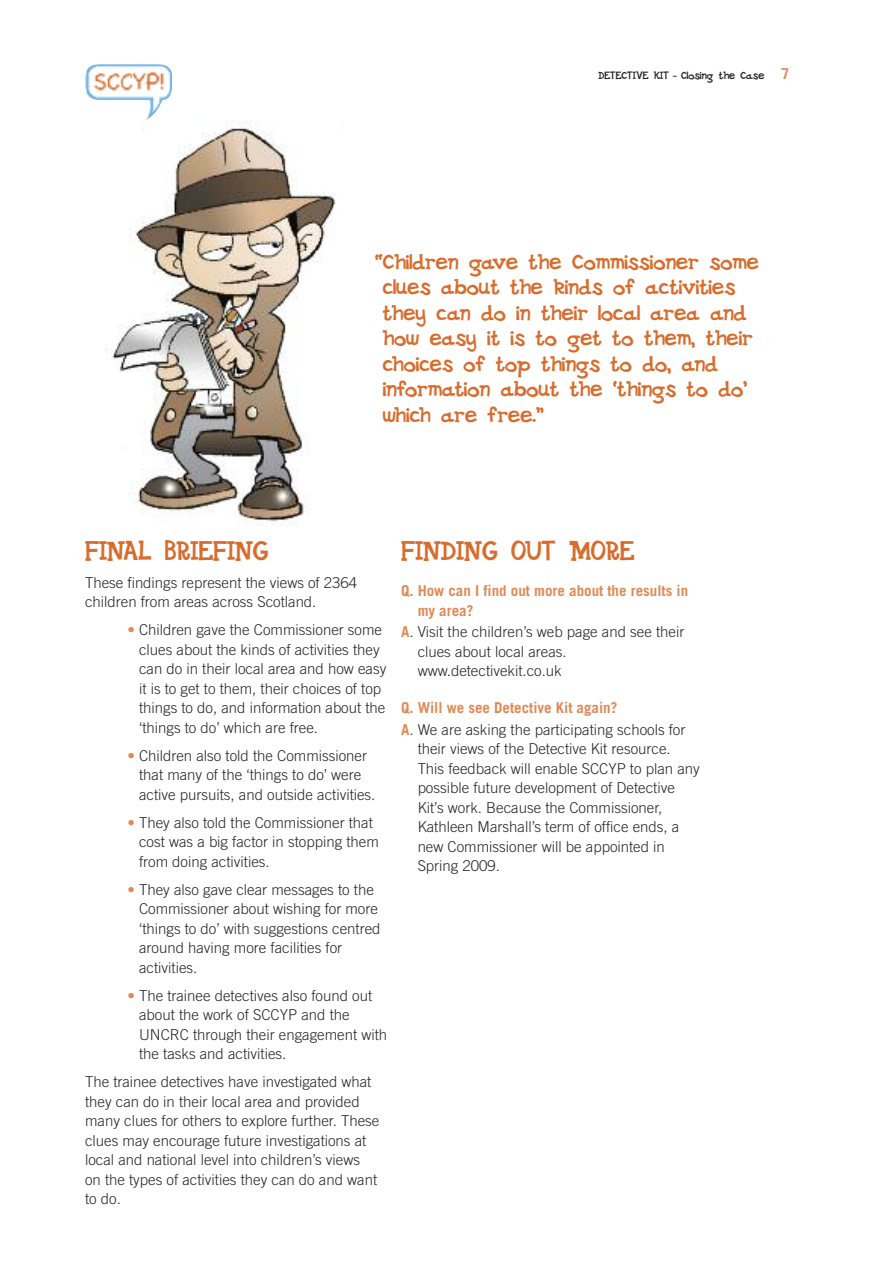
<style>
.page{position:relative;width:893px;height:1263px;background:#fff}
.page>*{position:absolute;margin:0;border:0;box-sizing:border-box;transform-origin:0 0}
.t1{font:27px "DS Goose";color:#d76c2c}
.t2{font:21px/25.5px "DS Goose";color:#d76c2c}
.t3{font:300 15px/19.5px "Trade Gothic";color:#272627}
.t4{font:700 15px/19.5px "Trade Gothic";color:#df8a56}
.t5{font:10.5px "DS Goose";color:#272627}
.s1{font-family:"Trade Gothic";font-weight:700;font-size:15px;color:#df8a56}
.s2{color:#df8a56}
.s3{font-weight:700;color:#df8a56}
</style>
<div class="page">
<img style="left:105px;top:121px;width:231px;height:404px">
<img style="left:85px;top:64px;width:87px;height:56px">
<p class="t5" style="left:599px;top:70px;width:192px">DETECTIVE KIT – Closing the Case <span class="s1">7</span></p>
<h2 class="t2" style="left:383px;top:250px;width:378px;text-indent:-7px">“Children gave the Commissioner some clues about the kinds of activities they can do in their local area and how easy it is to get to them, their choices of top things to do, and information about the ‘things to do’ which are free.”</h2>
<h1 class="t1" style="left:85px;top:535px;width:185px">FINAL BRIEFING</h1>
<p class="t3" style="left:85px;top:574px;width:274px">These findings represent the views of 2364 children from areas across Scotland.</p>
<p class="t3" style="left:139px;top:621px;width:249px;text-indent:-11px"><span class="s2">•</span> Children gave the Commissioner some clues about the kinds of activities they can do in their local area and how easy it is to get to them, their choices of top things to do, and information about the ‘things to do’ which are free.</p>
<p class="t3" style="left:139px;top:747px;width:238px;text-indent:-11px"><span class="s2">•</span> Children also told the Commissioner that many of the ‘things to do’ were active pursuits, and outside activities.</p>
<p class="t3" style="left:139px;top:814px;width:241px;text-indent:-11px"><span class="s3">•</span> They also told the Commissioner that cost was a big factor in stopping them from doing activities.</p>
<p class="t3" style="left:139px;top:881px;width:243px;text-indent:-11px"><span class="s2">•</span> They also gave clear messages to the<br>Commissioner about wishing for more ‘things to do’ with suggestions centred around having more facilities for activities.</p>
<p class="t3" style="left:139px;top:987px;width:250px;text-indent:-11px"><span class="s2">•</span> The trainee detectives also found out about the work of SCCYP and the<br>UNCRC through their engagement with the tasks and activities.</p>
<p class="t3" style="left:85px;top:1073px;width:296px">The trainee detectives have investigated what they can do in their local area and provided many clues for others to explore further. These clues may encourage future investigations at local and national level into children’s views on the types of activities they can do and want to do.</p>
<h1 class="t1" style="left:401px;top:535px;width:235px">FINDING OUT MORE</h1>
<p class="t4" style="left:418px;top:582px;width:272px;text-indent:-17px">Q. How can I find out more about the results in my area?</p>
<p class="t3" style="left:418px;top:624px;width:268px;text-indent:-17px"><span class="s3">A</span>. Visit the children’s web page and see their clues about local areas. www.detectivekit.co.uk</p>
<p class="t3" style="left:401px;top:698px;width:286px;line-height:21.6px"><span class="s3">Q. Will we see Detective Kit again?<br>A</span>. We are asking the participating schools for</p>
<p class="t3" style="left:418px;top:740px;width:284px">their views of the Detective Kit resource.<br>This feedback will enable SCCYP to plan any possible future development of Detective Kit’s work. Because the Commissioner, Kathleen Marshall’s term of office ends, a new Commissioner will be appointed in Spring 2009.</p>
</div>
